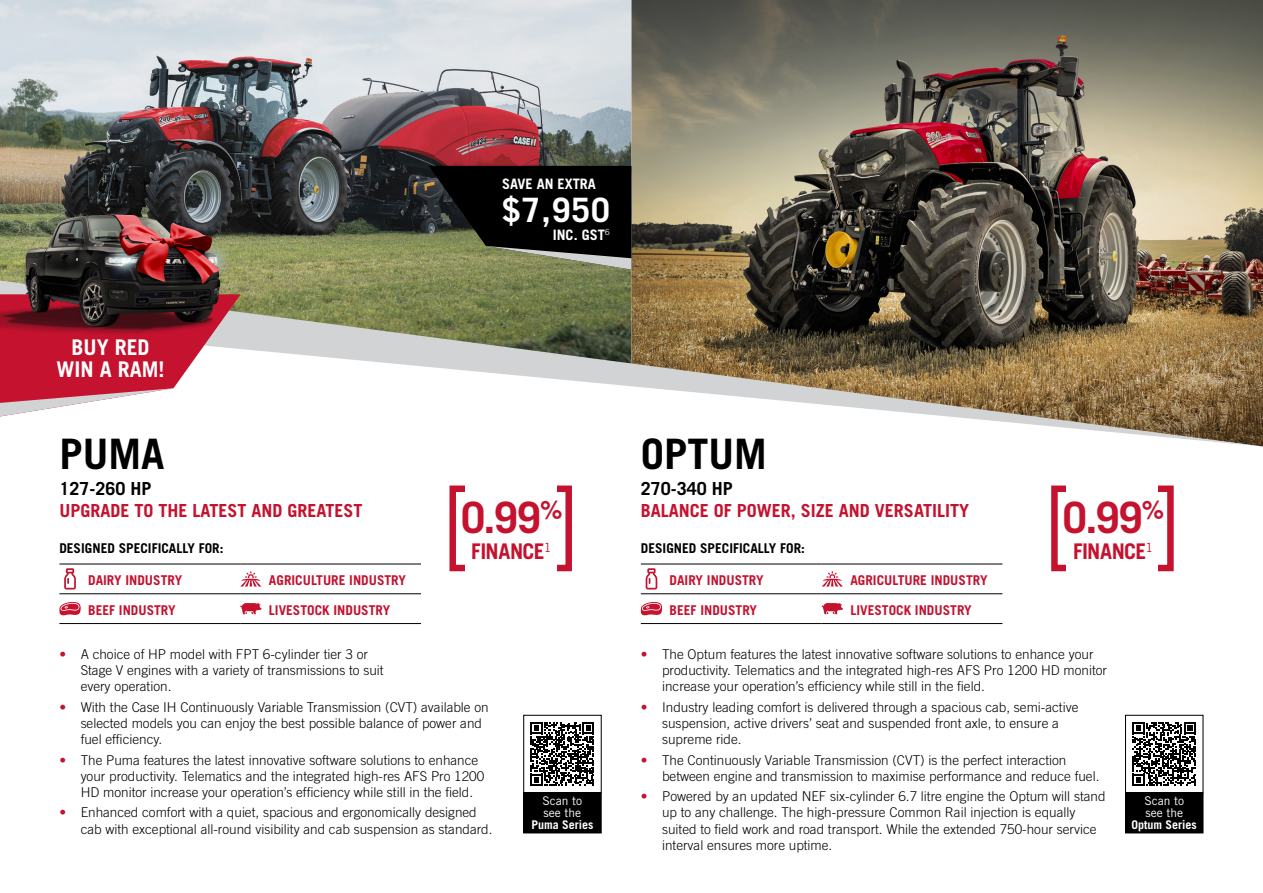
<style>
.page{position:relative;width:1263px;height:893px;background:#fff}
.page>*{position:absolute;margin:0;border:0;box-sizing:border-box;transform-origin:0 0}
.t1{font:700 43.2px "Trade Gothic LT Std";color:#c4122f}
.t2{font:700 42px "Trade Gothic LT Std";color:#000}
.t3{font:700 33.6px "Trade Gothic LT Std";color:#fff}
.t4{font:700 21.6px "Trade Gothic LT Std";letter-spacing:-.025em;color:#c4122f}
.t5{font:700 21.6px/21.6px "Trade Gothic LT Std";color:#fff;text-align:center}
.t6{font:700 18px "Trade Gothic LT Std";color:#c4122f}
.t7{font:700 18px "Trade Gothic LT Std";color:#000}
.t8{font:700 14.4px "Trade Gothic LT Std";color:#fff}
.t9{font:300 13.5px/16.2px "Trade Gothic LT Std";color:#000}
.t10{font:700 13.5px "Trade Gothic LT Std";color:#c4122f}
.t11{font:700 13.5px "Trade Gothic LT Std";color:#000}
.t12{font:12px/12px "Trade Gothic LT Std";color:#fff}
.t13{font:700 12px "Trade Gothic LT Std";color:#fff}
.s1{font-weight:700;color:#c4122f}
</style>
<div class="page">
<img style="left:0;top:0;width:631px;height:280px">
<img style="left:631px;top:0;width:632px;height:280px">
<img style="left:0;top:280px;width:1263px;height:166px">
<hr style="left:59px;top:564px;width:181px;height:1px;background:#000">
<hr style="left:240px;top:564px;width:181px;height:1px;background:#000">
<hr style="left:59px;top:593px;width:181px;height:1px;background:#000">
<hr style="left:240px;top:593px;width:181px;height:1px;background:#000">
<hr style="left:59px;top:623px;width:181px;height:1px;background:#000">
<hr style="left:240px;top:623px;width:181px;height:1px;background:#000">
<svg style="left:64px;top:568px;width:12px;height:21px"></svg>
<svg style="left:240px;top:571px;width:21px;height:16px"></svg>
<svg style="left:59px;top:602px;width:22px;height:13px"></svg>
<svg style="left:240px;top:603px;width:22px;height:11px"></svg>
<hr style="left:641px;top:564px;width:181px;height:1px;background:#000">
<hr style="left:822px;top:564px;width:180px;height:1px;background:#000">
<hr style="left:641px;top:593px;width:181px;height:1px;background:#000">
<hr style="left:822px;top:593px;width:180px;height:1px;background:#000">
<hr style="left:641px;top:623px;width:181px;height:1px;background:#000">
<hr style="left:822px;top:623px;width:180px;height:1px;background:#000">
<svg style="left:645px;top:568px;width:12px;height:21px"></svg>
<svg style="left:822px;top:571px;width:21px;height:16px"></svg>
<svg style="left:641px;top:602px;width:21px;height:13px"></svg>
<svg style="left:821px;top:603px;width:22px;height:11px"></svg>
<svg style="left:531px;top:722px;width:63px;height:64px"></svg>
<div style="left:523px;top:715px;width:79px;height:78px;border:1px solid #000"></div>
<div style="left:524px;top:793px;width:77px;height:40px;background:#000"></div>
<div style="left:523px;top:792px;width:79px;height:41px;border:1px solid #000"></div>
<svg style="left:1132px;top:722px;width:64px;height:64px"></svg>
<div style="left:1125px;top:715px;width:78px;height:78px;border:1px solid #000"></div>
<div style="left:1125px;top:793px;width:78px;height:40px;background:#000"></div>
<div style="left:1125px;top:792px;width:78px;height:41px;border:1px solid #000"></div>
<div style="left:449px;top:485px;width:123px;height:86px;border:6px solid #c4122f"></div>
<div style="left:465px;top:478px;width:92px;height:102px;background:#fff"></div>
<div style="left:1051px;top:485px;width:123px;height:86px;border:6px solid #c4122f"></div>
<div style="left:1066px;top:478px;width:92px;height:102px;background:#fff"></div>
<svg style="left:429px;top:166px;width:202px;height:104px;background:#24261c"></svg>
<svg style="left:0;top:375px;width:241px;height:41px"></svg>
<img style="left:0;top:117px;width:346px;height:258px">
<p class="t8" style="left:502px;top:175px;width:95px">SAVE AN EXTRA</p>
<h3 class="t3" style="left:502px;top:190px;width:109px">$7,950</h3>
<p class="t8" style="left:553px;top:226px;width:59px">INC. GST<sup>6</sup></p>
<h3 class="t5" style="left:57px;top:336px;width:110px">BUY RED<br>WIN A RAM!</h3>
<h2 class="t2" style="left:59px;top:428px;width:107px">PUMA</h2>
<h3 class="t7" style="left:59px;top:478px;width:94px">127-260 HP</h3>
<h3 class="t6" style="left:59px;top:499px;width:305px">UPGRADE TO THE LATEST AND GREATEST</h3>
<p class="t11" style="left:59px;top:540px;width:166px">DESIGNED SPECIFICALLY FOR:</p>
<p class="t10" style="left:88px;top:572px;width:96px">DAIRY INDUSTRY</p>
<p class="t10" style="left:269px;top:572px;width:139px">AGRICULTURE INDUSTRY</p>
<p class="t10" style="left:88px;top:602px;width:89px">BEEF INDUSTRY</p>
<p class="t10" style="left:269px;top:602px;width:123px">LIVESTOCK INDUSTRY</p>
<p class="t9" style="left:81px;top:646px;width:305px;text-indent:-21px"><span class="s1">•</span> A choice of HP model with FPT 6-cylinder tier 3 or<br>Stage V engines with a variety of transmissions to suit every operation.</p>
<p class="t9" style="left:81px;top:699px;width:410px;text-indent:-21px"><span class="s1">•</span> With the Case IH Continuously Variable Transmission (CVT) available on selected models you can enjoy the best possible balance of power and fuel efficiency.</p>
<p class="t9" style="left:81px;top:751px;width:405px;text-indent:-21px"><span class="s1">•</span> The Puma features the latest innovative software solutions to enhance your productivity. Telematics and the integrated high-res AFS Pro 1200<br>HD monitor increase your operation’s efficiency while still in the field.</p>
<p class="t9" style="left:81px;top:804px;width:413px;text-indent:-21px"><span class="s1">•</span> Enhanced comfort with a quiet, spacious and ergonomically designed cab with exceptional all-round visibility and cab suspension as standard.</p>
<h1 class="t1" style="left:461px;top:491px;width:103px">0.99<sup>%</sup></h1>
<h3 class="t4" style="left:471px;top:538px;width:82px">FINANCE<sup>1</sup></h3>
<p class="t12" style="left:543px;top:795px;width:41px">Scan to see the</p>
<p class="t13" style="left:531px;top:817px;width:64px">Puma Series</p>
<h2 class="t2" style="left:641px;top:428px;width:128px">OPTUM</h2>
<h3 class="t7" style="left:641px;top:478px;width:94px">270-340 HP</h3>
<h3 class="t6" style="left:641px;top:499px;width:330px">BALANCE OF POWER, SIZE AND VERSATILITY</h3>
<p class="t11" style="left:641px;top:540px;width:166px">DESIGNED SPECIFICALLY FOR:</p>
<p class="t10" style="left:670px;top:572px;width:96px">DAIRY INDUSTRY</p>
<p class="t10" style="left:850px;top:572px;width:139px">AGRICULTURE INDUSTRY</p>
<p class="t10" style="left:670px;top:602px;width:89px">BEEF INDUSTRY</p>
<p class="t10" style="left:850px;top:602px;width:123px">LIVESTOCK INDUSTRY</p>
<p class="t9" style="left:662px;top:646px;width:446px;text-indent:-21px"><span class="s1">•</span> The Optum features the latest innovative software solutions to enhance your productivity. Telematics and the integrated high-res AFS Pro 1200 HD monitor increase your operation’s efficiency while still in the field.</p>
<p class="t9" style="left:662px;top:699px;width:418px;text-indent:-21px"><span class="s1">•</span> Industry leading comfort is delivered through a spacious cab, semi-active suspension, active drivers’ seat and suspended front axle, to ensure a supreme ride.</p>
<p class="t9" style="left:662px;top:751px;width:439px;text-indent:-21px"><span class="s1">•</span> The Continuously Variable Transmission (CVT) is the perfect interaction between engine and transmission to maximise performance and reduce fuel.</p>
<p class="t9" style="left:662px;top:788px;width:445px;text-indent:-21px"><span class="s1">•</span> Powered by an updated NEF six-cylinder 6.7 litre engine the Optum will stand up to any challenge. The high-pressure Common Rail injection is equally suited to field work and road transport. While the extended 750-hour service interval ensures more uptime.</p>
<h1 class="t1" style="left:1063px;top:491px;width:103px">0.99<sup>%</sup></h1>
<h3 class="t4" style="left:1073px;top:538px;width:82px">FINANCE<sup>1</sup></h3>
<p class="t12" style="left:1144px;top:795px;width:41px">Scan to see the</p>
<p class="t13" style="left:1131px;top:817px;width:67px">Optum Series</p>
</div>
